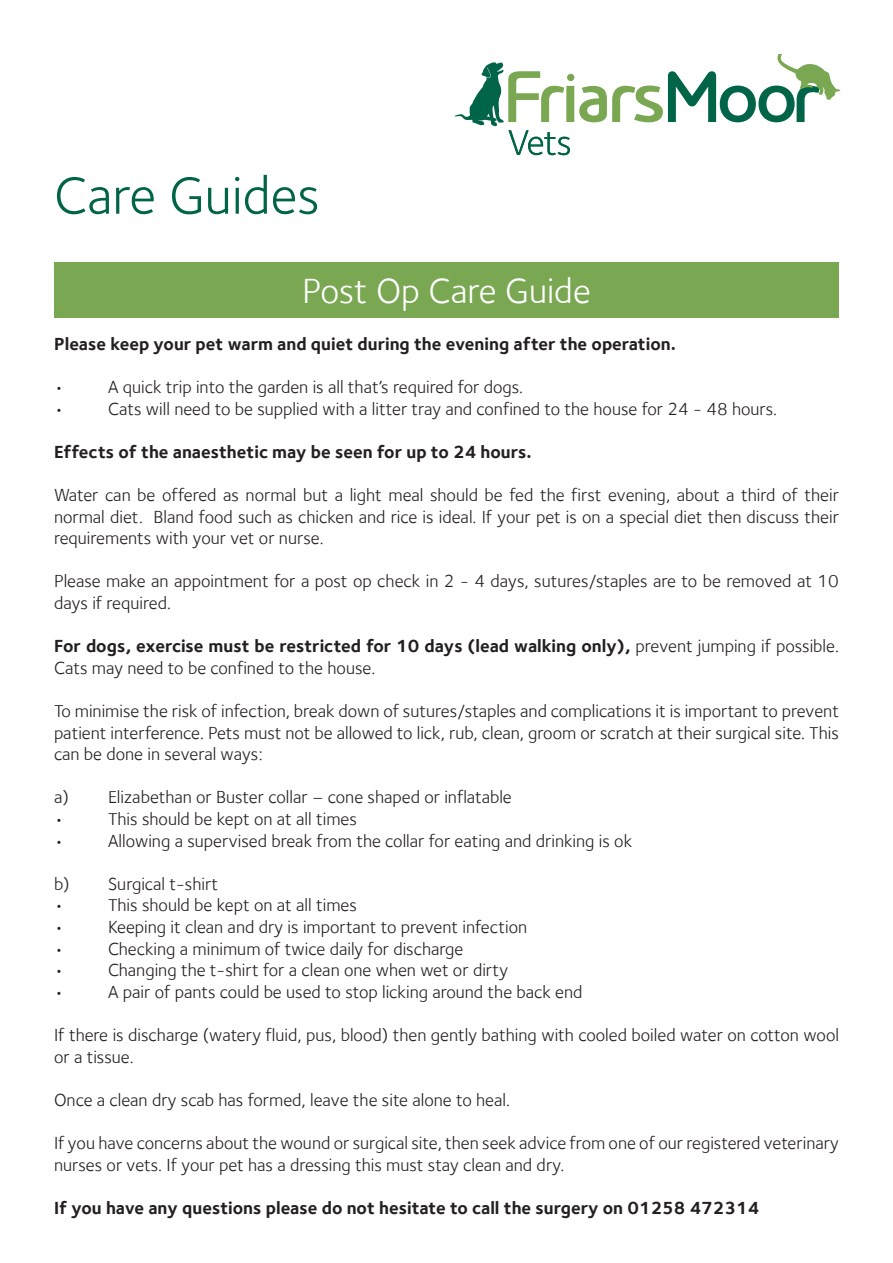
<style>
.page{position:relative;width:893px;height:1263px;background:#fff}
.page>*{position:absolute;margin:0;border:0;box-sizing:border-box;transform-origin:0 0}
.t1{font:54px "Foundry Sterling";color:#006548}
.t2{font:36px "Foundry Sterling";color:#fff}
.t3{font:18px/21.6px "Foundry Sterling";color:#231f20}
.t4{font:700 18px/21.6px "Foundry Sterling";color:#231f20}
.s1{font-weight:400}
</style>
<div class="page">
<svg style="left:454px;top:54px;width:386px;height:101px"></svg>
<div style="left:54px;top:263px;width:785px;height:55px;background:#7aa752"></div>
<p class="t1" style="left:54px;top:164px;width:267px">Care Guides</p>
<p class="t2" style="left:302px;top:271px;width:290px">Post Op Care Guide</p>
<p class="t4" style="left:54px;top:333px;width:623px">Please keep your pet warm and quiet during the evening after the operation.</p>
<p class="t3" style="left:54px;top:376px;width:11px">•</p>
<p class="t3" style="left:108px;top:376px;width:417px">A quick trip into the garden is all that’s required for dogs.</p>
<p class="t3" style="left:54px;top:397px;width:11px">•</p>
<p class="t3" style="left:108px;top:397px;width:671px">Cats will need to be supplied with a litter tray and confined to the house for 24 - 48 hours.</p>
<p class="t4" style="left:54px;top:441px;width:479px">Effects of the anaesthetic may be seen for up to 24 hours.</p>
<p class="t3" style="left:54px;top:484px;width:786px;text-align:justify">Water can be offered as normal but a light meal should be fed the first evening, about a third of their normal diet. Bland food such as chicken and rice is ideal. If your pet is on a special diet then discuss their requirements with your vet or nurse.</p>
<p class="t3" style="left:54px;top:570px;width:786px">Please make an appointment for a post op check in 2 - 4 days, sutures/staples are to be removed at 10 days if required.</p>
<p class="t4" style="left:54px;top:635px;width:786px">For dogs, exercise must be restricted for 10 days (lead walking only), <span class="s1">prevent jumping if possible.<br>Cats may need to be confined to the house.</span></p>
<p class="t3" style="left:54px;top:700px;width:786px;text-align:justify">To minimise the risk of infection, break down of sutures/staples and complications it is important to prevent patient interference. Pets must not be allowed to lick, rub, clean, groom or scratch at their surgical site. This can be done in several ways:</p>
<p class="t3" style="left:54px;top:786px;width:459px">a) Elizabethan or Buster collar – cone shaped or inflatable</p>
<p class="t3" style="left:54px;top:808px;width:11px">•</p>
<p class="t3" style="left:108px;top:808px;width:250px">This should be kept on at all times</p>
<p class="t3" style="left:54px;top:829px;width:11px">•</p>
<p class="t3" style="left:108px;top:829px;width:526px">Allowing a supervised break from the collar for eating and drinking is ok</p>
<p class="t3" style="left:54px;top:873px;width:166px">b) Surgical t-shirt</p>
<p class="t3" style="left:54px;top:894px;width:11px">•</p>
<p class="t3" style="left:108px;top:894px;width:250px">This should be kept on at all times</p>
<p class="t3" style="left:54px;top:916px;width:11px">•</p>
<p class="t3" style="left:108px;top:916px;width:421px">Keeping it clean and dry is important to prevent infection</p>
<p class="t3" style="left:54px;top:937px;width:11px">•</p>
<p class="t3" style="left:108px;top:937px;width:357px">Checking a minimum of twice daily for discharge</p>
<p class="t3" style="left:54px;top:959px;width:11px">•</p>
<p class="t3" style="left:108px;top:959px;width:402px">Changing the t-shirt for a clean one when wet or dirty</p>
<p class="t3" style="left:54px;top:981px;width:11px">•</p>
<p class="t3" style="left:108px;top:981px;width:476px">A pair of pants could be used to stop licking around the back end</p>
<p class="t3" style="left:54px;top:1024px;width:786px">If there is discharge (watery fluid, pus, blood) then gently bathing with cooled boiled water on cotton wool or a tissue.</p>
<p class="t3" style="left:54px;top:1089px;width:457px">Once a clean dry scab has formed, leave the site alone to heal.</p>
<p class="t3" style="left:54px;top:1132px;width:786px">If you have concerns about the wound or surgical site, then seek advice from one of our registered veterinary nurses or vets. If your pet has a dressing this must stay clean and dry.</p>
<p class="t4" style="left:54px;top:1197px;width:707px">If you have any questions please do not hesitate to call the surgery on 01258 472314</p>
</div>
